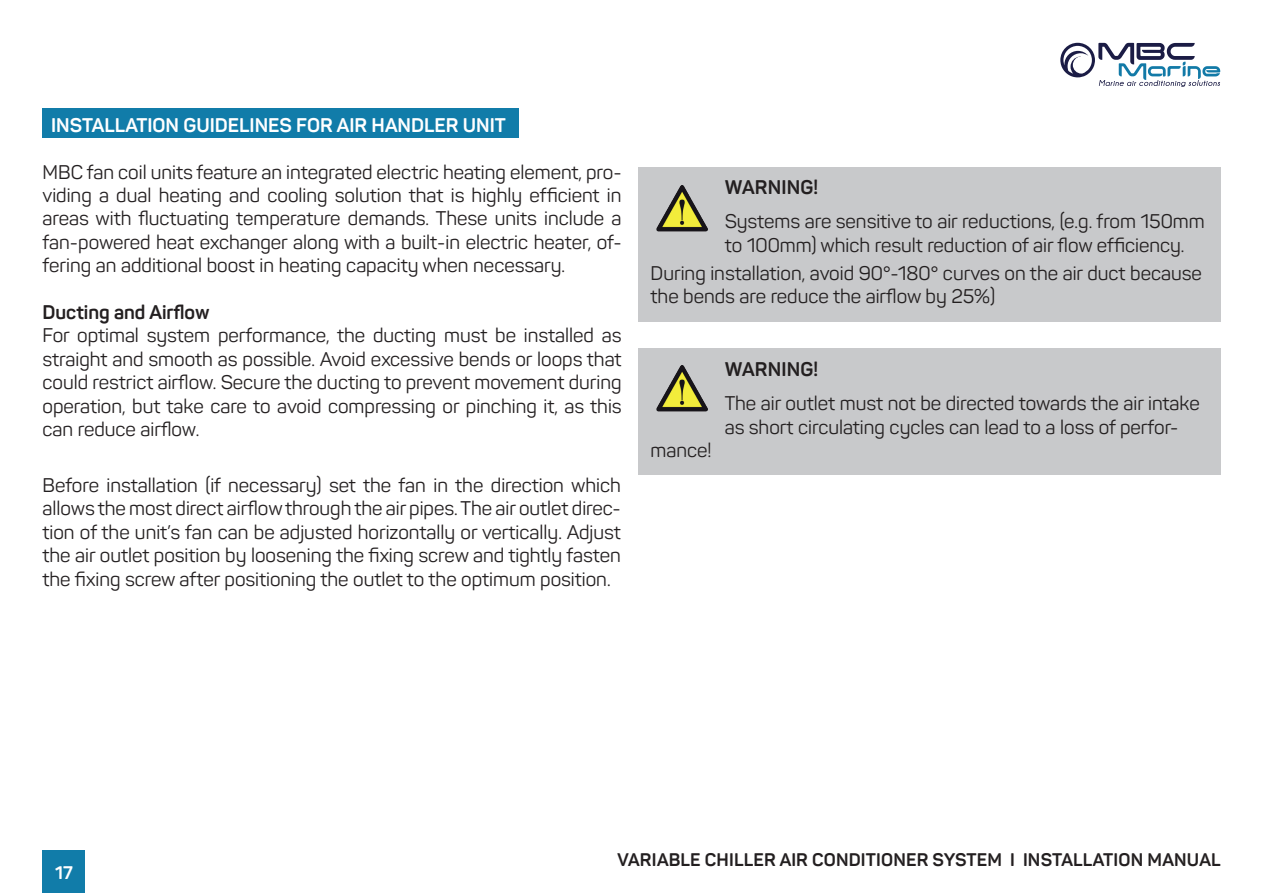
<style>
.page{position:relative;width:1263px;height:893px;background:#fff}
.page>*{position:absolute;margin:0;border:0;box-sizing:border-box;transform-origin:0 0}
.t1{font:19.5px/23.4px "Panton";color:#231f20;text-align:justify}
.t2{font:700 19.5px "Panton";color:#fff}
.t3{font:700 19.5px "Panton";color:#231f20}
.t4{font:700 18px "Panton";letter-spacing:.01em;color:#231f20}
.t5{font:700 18px "Panton";color:#fff}
</style>
<div class="page">
<svg style="left:1060px;top:43px;width:160px;height:44px"></svg>
<div style="left:43px;top:850px;width:42px;height:43px;background:#117ca9"></div>
<div style="left:43px;top:108px;width:476px;height:30px;background:#117ca9"></div>
<div style="left:638px;top:167px;width:582px;height:155px;background:#c8c9cb"></div>
<div style="left:638px;top:349px;width:582px;height:126px;background:#c8c9cb"></div>
<img style="left:656px;top:185px;width:52px;height:47px">
<img style="left:656px;top:365px;width:52px;height:47px">
<p class="t2" style="left:51px;top:113px;width:456px">INSTALLATION GUIDELINES FOR AIR HANDLER UNIT</p>
<p class="t1" style="left:43px;top:160px;width:580px">MBC fan coil units feature an integrated electric heating element, pro&shy;viding a dual heating and cooling solution that is highly efficient in areas with fluctuating temperature demands. These units include a fan-powered heat exchanger along with a built-in electric heater, of&shy;fering an additional boost in heating capacity when necessary.</p>
<p class="t3" style="left:43px;top:300px;width:168px">Ducting and Airflow</p>
<p class="t1" style="left:43px;top:324px;width:581px">For optimal system performance, the ducting must be installed as straight and smooth as possible. Avoid excessive bends or loops that could restrict airflow. Secure the ducting to prevent movement during operation, but take care to avoid compressing or pinching it, as this can reduce airflow.</p>
<p class="t1" style="left:43px;top:473px;width:580px">Before installation (if necessary) set the fan in the direction which allows the most direct airflow through the air pipes. The air outlet direc&shy;tion of the unit’s fan can be adjusted horizontally or vertically. Adjust the air outlet position by loosening the fixing screw and tightly fasten the fixing screw after positioning the outlet to the optimum position.</p>
<p class="t3" style="left:725px;top:176px;width:95px">WARNING!</p>
<p class="t1" style="left:725px;top:210px;width:482px">Systems are sensitive to air reductions, (e.g. from 150mm to 100mm) which result reduction of air flow efficiency.</p>
<p class="t1" style="left:651px;top:261px;width:553px">During installation, avoid 90°-180° curves on the air duct because the bends are reduce the airflow by 25%)</p>
<p class="t1" style="left:651px;top:438px;width:63px">mance!</p>
<p class="t3" style="left:725px;top:357px;width:95px">WARNING!</p>
<p class="t1" style="left:725px;top:392px;width:476px">The air outlet must not be directed towards the air intake as short circulating cycles can lead to a loss of perfor-</p>
<p class="t5" style="left:55px;top:861px;width:19px">17</p>
<p class="t4" style="left:617px;top:849px;width:605px">VARIABLE CHILLER AIR CONDITIONER SYSTEM I INSTALLATION MANUAL</p>
</div>
